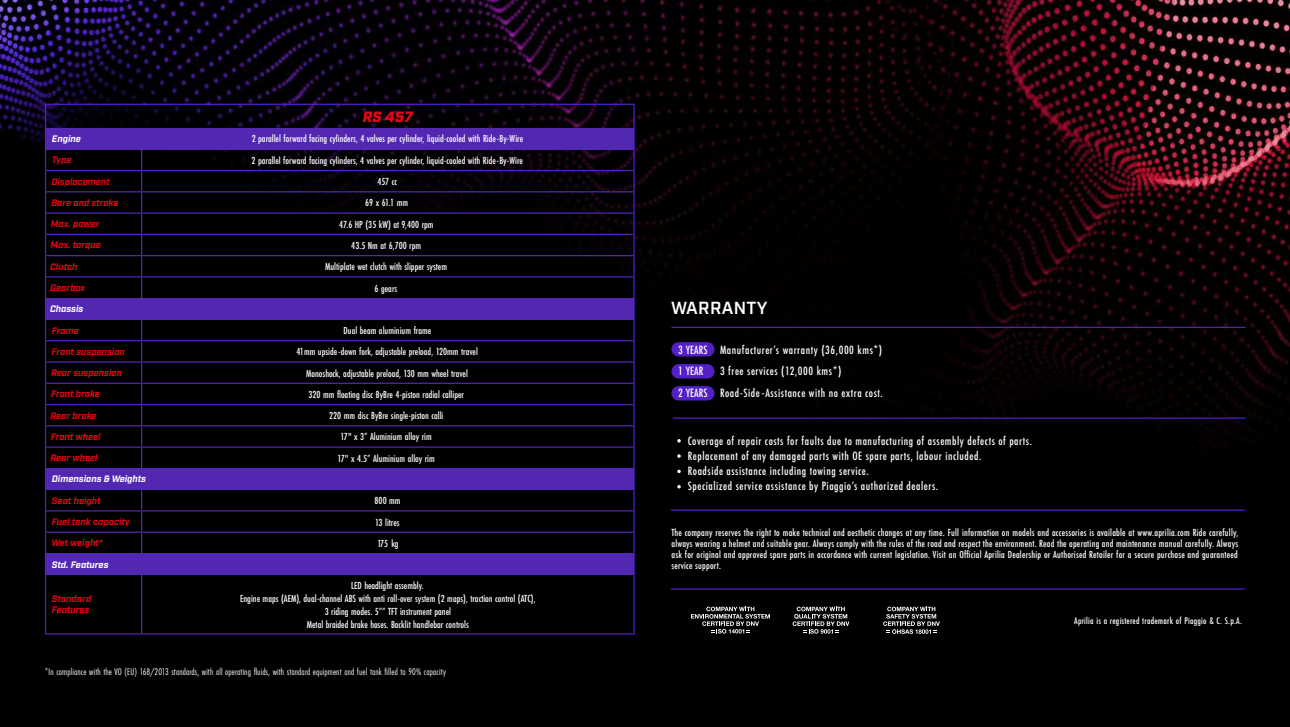
<style>
.page{position:relative;width:1290px;height:727px;background:#fff}
.page>*{position:absolute;margin:0;border:0;box-sizing:border-box;transform-origin:0 0}
.t1{font:600 17.5px "Industry";letter-spacing:.02em;color:#fff}
.t2{font:italic 900 15px "Industry";color:#e30613}
.t3{font:500 12.5px/15px "Futura PT Cond";letter-spacing:.045em;color:#fff}
.t4{font:500 10.62px/21.2px "Futura PT Cond";color:#fff;text-align:center}
.t5{font:10px "Futura PT Cond";letter-spacing:.01em;color:#fff}
.t6{font:500 10px "Futura PT Cond";letter-spacing:.02em;color:#fff}
.t7{font:italic 700 9.38px/11.2px "Industry";color:#e30613}
.t8{font:italic 700 9.38px "Industry";color:#fff}
.t9{font:italic 700 9.38px "Industry";letter-spacing:-.02em;color:#e30613}
</style>
<div class="page">
<img style="left:0;top:0;width:1289px;height:727px">
<hr style="left:671px;top:588px;width:573px;height:1px;background:#5320c5">
<hr style="left:671px;top:509px;width:573px;height:1px;background:#5320c5">
<hr style="left:673px;top:417px;width:572px;height:1px;background:#5320c5">
<div style="left:142px;top:553px;width:492px;height:21px;background:#5227b2"></div>
<div style="left:46px;top:553px;width:96px;height:21px;background:#5227b2"></div>
<div style="left:46px;top:468px;width:588px;height:21px;background:#5227b2"></div>
<div style="left:142px;top:298px;width:492px;height:21px;background:#5227b2"></div>
<div style="left:46px;top:298px;width:96px;height:21px;background:#5227b2"></div>
<div style="left:142px;top:128px;width:492px;height:21px;background:#5227b2"></div>
<div style="left:46px;top:128px;width:96px;height:21px;background:#5227b2"></div>
<hr style="left:46px;top:170px;width:96px;height:1px;background:#5227b2">
<hr style="left:142px;top:170px;width:491px;height:1px;background:#5227b2">
<hr style="left:46px;top:191px;width:96px;height:1px;background:#5227b2">
<hr style="left:142px;top:191px;width:491px;height:1px;background:#5227b2">
<hr style="left:46px;top:212px;width:96px;height:2px;background:#5227b2">
<hr style="left:142px;top:212px;width:491px;height:2px;background:#5227b2">
<hr style="left:46px;top:234px;width:96px;height:1px;background:#5227b2">
<hr style="left:142px;top:234px;width:491px;height:1px;background:#5227b2">
<hr style="left:46px;top:255px;width:96px;height:1px;background:#5227b2">
<hr style="left:142px;top:255px;width:491px;height:1px;background:#5227b2">
<hr style="left:46px;top:276px;width:96px;height:1px;background:#5227b2">
<hr style="left:142px;top:276px;width:491px;height:1px;background:#5227b2">
<svg style="left:141px;top:149px;width:1px;height:149px"></svg>
<hr style="left:46px;top:340px;width:96px;height:1px;background:#5227b2">
<hr style="left:142px;top:340px;width:491px;height:1px;background:#5227b2">
<hr style="left:46px;top:361px;width:96px;height:1px;background:#5227b2">
<hr style="left:142px;top:361px;width:491px;height:1px;background:#5227b2">
<hr style="left:46px;top:382px;width:96px;height:2px;background:#5227b2">
<hr style="left:142px;top:382px;width:491px;height:2px;background:#5227b2">
<hr style="left:46px;top:404px;width:96px;height:1px;background:#5227b2">
<hr style="left:142px;top:404px;width:491px;height:1px;background:#5227b2">
<hr style="left:46px;top:425px;width:96px;height:1px;background:#5227b2">
<hr style="left:142px;top:425px;width:491px;height:1px;background:#5227b2">
<hr style="left:46px;top:446px;width:96px;height:1px;background:#5227b2">
<hr style="left:142px;top:446px;width:491px;height:1px;background:#5227b2">
<svg style="left:141px;top:319px;width:1px;height:149px"></svg>
<hr style="left:46px;top:510px;width:96px;height:1px;background:#5227b2">
<hr style="left:142px;top:510px;width:491px;height:1px;background:#5227b2">
<hr style="left:46px;top:531px;width:96px;height:1px;background:#5227b2">
<hr style="left:142px;top:531px;width:491px;height:1px;background:#5227b2">
<svg style="left:141px;top:489px;width:1px;height:64px"></svg>
<hr style="left:141px;top:574px;width:1px;height:59px;background:#5227b2">
<hr style="left:45px;top:104px;width:97px;height:1px;background:#5320c5">
<hr style="left:142px;top:104px;width:493px;height:1px;background:#5320c5">
<hr style="left:633px;top:105px;width:2px;height:23px;background:#5320c5">
<hr style="left:633px;top:128px;width:2px;height:21px;background:#5320c5">
<hr style="left:633px;top:149px;width:2px;height:21px;background:#5320c5">
<hr style="left:633px;top:170px;width:2px;height:22px;background:#5320c5">
<hr style="left:633px;top:192px;width:2px;height:21px;background:#5320c5">
<hr style="left:633px;top:213px;width:2px;height:21px;background:#5320c5">
<hr style="left:633px;top:234px;width:2px;height:21px;background:#5320c5">
<hr style="left:633px;top:255px;width:2px;height:22px;background:#5320c5">
<hr style="left:633px;top:277px;width:2px;height:21px;background:#5320c5">
<hr style="left:633px;top:298px;width:2px;height:21px;background:#5320c5">
<hr style="left:633px;top:319px;width:2px;height:22px;background:#5320c5">
<hr style="left:633px;top:341px;width:2px;height:21px;background:#5320c5">
<hr style="left:633px;top:362px;width:2px;height:21px;background:#5320c5">
<hr style="left:633px;top:383px;width:2px;height:21px;background:#5320c5">
<hr style="left:633px;top:404px;width:2px;height:22px;background:#5320c5">
<hr style="left:633px;top:426px;width:2px;height:21px;background:#5320c5">
<hr style="left:633px;top:447px;width:2px;height:21px;background:#5320c5">
<hr style="left:633px;top:468px;width:2px;height:21px;background:#5320c5">
<hr style="left:633px;top:489px;width:2px;height:22px;background:#5320c5">
<hr style="left:633px;top:511px;width:2px;height:21px;background:#5320c5">
<hr style="left:633px;top:532px;width:2px;height:21px;background:#5320c5">
<svg style="left:45px;top:105px;width:1px;height:469px"></svg>
<hr style="left:633px;top:553px;width:2px;height:21px;background:#5320c5">
<hr style="left:45px;top:574px;width:1px;height:59px;background:#5320c5">
<hr style="left:633px;top:574px;width:2px;height:59px;background:#5320c5">
<hr style="left:45px;top:633px;width:97px;height:1px;background:#5320c5">
<hr style="left:142px;top:633px;width:493px;height:1px;background:#5320c5">
<svg style="left:883px;top:606px;width:57px;height:27px;background:#434343"></svg>
<svg style="left:793px;top:606px;width:56px;height:27px;background:#414141"></svg>
<svg style="left:691px;top:606px;width:79px;height:27px;background:#373737"></svg>
<hr style="left:671px;top:327px;width:574px;height:1px;background:#5320c5">
<div style="left:671px;top:342px;width:43px;height:14px;background:#5320c5;border-radius:7px"></div>
<div style="left:671px;top:364px;width:43px;height:14px;background:#5320c5;border-radius:7px"></div>
<div style="left:671px;top:386px;width:43px;height:14px;background:#5320c5;border-radius:7px"></div>
<svg style="left:677px;top:439px;width:4px;height:3px"></svg>
<svg style="left:677px;top:454px;width:4px;height:4px"></svg>
<svg style="left:677px;top:469px;width:4px;height:4px"></svg>
<svg style="left:677px;top:485px;width:4px;height:3px"></svg>
<p class="t8" style="left:52px;top:135px;width:31px">Engine</p>
<p class="t7" style="left:52px;top:155px;width:21px">Type</p>
<p class="t7" style="left:51px;top:176px;width:60px">Displacement</p>
<p class="t7" style="left:51px;top:197px;width:69px">Bore and stroke</p>
<p class="t7" style="left:51px;top:219px;width:50px">Max. power</p>
<p class="t7" style="left:51px;top:240px;width:52px">Max. torque</p>
<p class="t7" style="left:50px;top:261px;width:29px">Clutch</p>
<p class="t7" style="left:50px;top:283px;width:37px">Gearbox</p>
<p class="t8" style="left:50px;top:305px;width:35px">Chassis</p>
<p class="t7" style="left:52px;top:325px;width:29px">Frame</p>
<p class="t7" style="left:52px;top:346px;width:75px">Front suspension</p>
<p class="t7" style="left:51px;top:368px;width:72px">Rear suspension</p>
<p class="t9" style="left:51px;top:390px;width:50px">Front brake</p>
<p class="t7" style="left:50px;top:410px;width:48px">Rear brake</p>
<p class="t7" style="left:51px;top:431px;width:51px">Front wheel</p>
<p class="t7" style="left:50px;top:453px;width:49px">Rear wheel</p>
<p class="t8" style="left:52px;top:475px;width:96px">Dimensions &amp; Weights</p>
<p class="t7" style="left:52px;top:495px;width:50px">Seat height</p>
<p class="t7" style="left:52px;top:516px;width:80px">Fuel tank capacity</p>
<p class="t7" style="left:51px;top:538px;width:53px">Wet weight*</p>
<p class="t8" style="left:52px;top:560px;width:58px">Std. Features</p>
<p class="t7" style="left:52px;top:593px;width:41px">Standard<br>Features</p>
<h2 class="t2" style="left:363px;top:111px;width:52px">RS 457</h2>
<p class="t4" style="left:252px;top:128px;width:273px">2 parallel forward facing cylinders, 4 valves per cylinder, liquid-cooled with Ride-By-Wire</p>
<p class="t4" style="left:252px;top:150px;width:273px">2 parallel forward facing cylinders, 4 valves per cylinder, liquid-cooled with Ride-By-Wire<br>457 cc<br>69 x 61.1 mm<br>47.6 HP (35 kW) at 9,400 rpm<br>43.5 Nm at 6,700 rpm<br>Multiplate wet clutch with slipper system<br>6 gears</p>
<p class="t4" style="left:296px;top:321px;width:183px">Dual beam aluminium frame<br>41mm upside-down fork, adjustable preload, 120mm travel Monoshock, adjustable preload, 130 mm wheel travel<br>320 mm floating disc ByBre 4-piston radial calliper<br>220 mm disc ByBre single-piston calli<br>17" x 3” Aluminium alloy rim<br>17" x 4.5” Aluminium alloy rim</p>
<p class="t4" style="left:375px;top:491px;width:28px;text-align:justify">800 mm 13 litres 175 kg</p>
<p class="t4" style="left:240px;top:580px;width:297px;line-height:12.8px">LED headlight assembly.<br>Engine maps (AEM), dual-channel ABS with anti roll-over system (2 maps), traction control (ATC), 3 riding modes. 5”” TFT instrument panel<br>Metal braided brake hoses. Backlit handlebar controls</p>
<p class="t5" style="left:45px;top:667px;width:402px">*In compliance with the VO (EU) 168/2013 standards, with all operating fluids, with standard equipment and fuel tank filled to 90% capacity</p>
<h1 class="t1" style="left:671px;top:301px;width:98px">WARRANTY</h1>
<p class="t3" style="left:678px;top:340px;width:205px;line-height:21.6px">3 YEARS Manufacturer’s warranty (36,000 kms*)<br>1 YEAR</p>
<p class="t3" style="left:678px;top:361px;width:206px;line-height:22px;text-align:center">3 free services (12,000 kms*)<br>2 YEARS Road-Side-Assistance with no extra cost.</p>
<p class="t3" style="left:688px;top:434px;width:346px">Coverage of repair costs for faults due to manufacturing of assembly defects of parts.<br>Replacement of any damaged parts with OE spare parts, labour included.<br>Roadside assistance including towing service.<br>Specialized service assistance by Piaggio’s authorized dealers.</p>
<p class="t4" style="left:671px;top:527px;width:568px;line-height:11.2px;text-align:justify">The company reserves the right to make technical and aesthetic changes at any time. Full information on models and accessories is available at www.aprilia.com Ride carefully, always wearing a helmet and suitable gear. Always comply with the rules of the road and respect the environment. Read the operating and maintenance manual carefully. Always ask for original and approved spare parts in accordance with current legislation. Visit an Official Aprilia Dealership or Authorised Retailer for a secure purchase and guaranteed service support.</p>
<p class="t6" style="left:1074px;top:616px;width:169px">Aprilia is a registered trademark of Piaggio &amp; C. S.p.A.</p>
</div>
